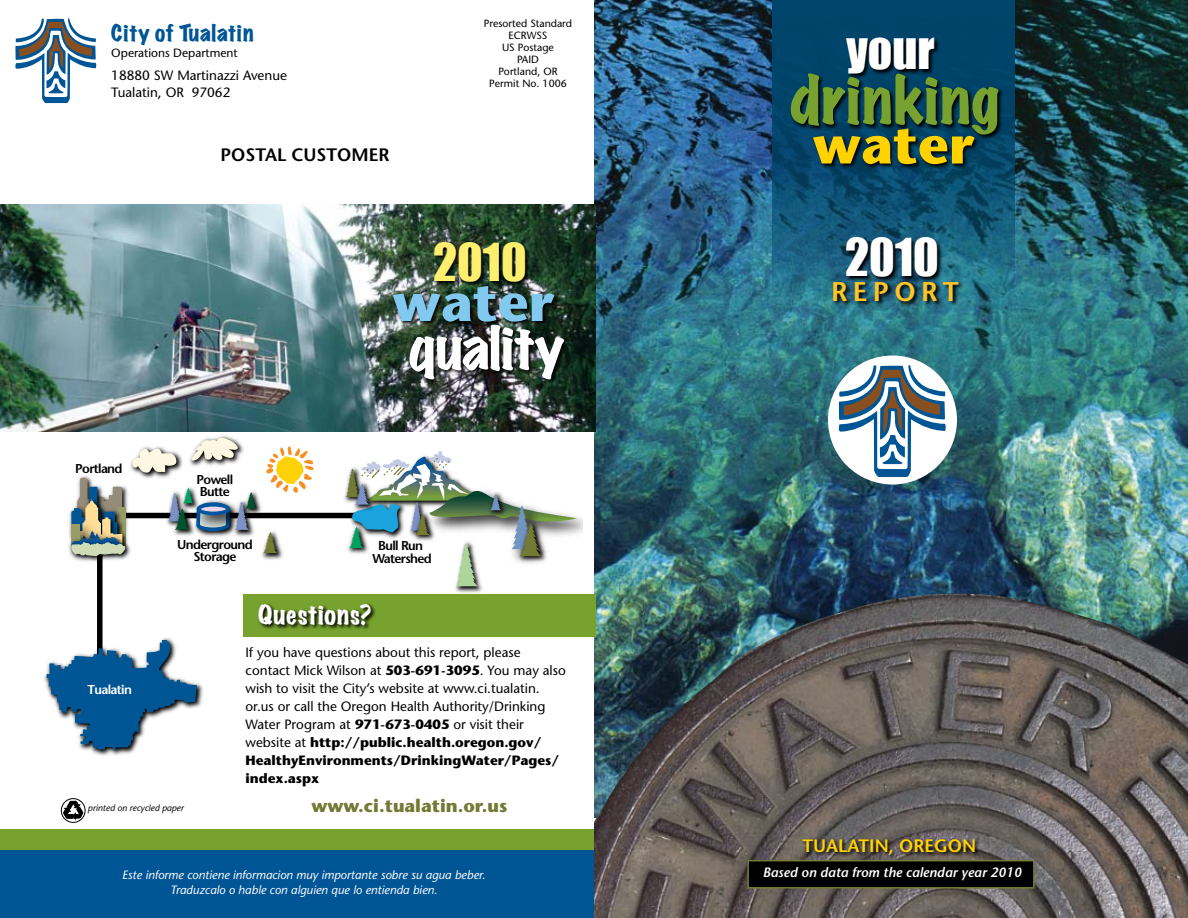
<style>
.page{position:relative;width:1188px;height:918px;background:#fff}
.page>*{position:absolute;margin:0;border:0;box-sizing:border-box;transform-origin:0 0}
.t1{font:expanded 60px "Marker Felt";letter-spacing:.015em;color:#78a22f}
.t2{font:expanded 54px "Marker Felt";letter-spacing:-.01em;color:#fff}
.t3{font:700 54px "Stone Sans";color:#ffd200}
.t4{font:700 54px "Stone Sans";color:#82c9ef}
.t5{font:48px "Impact";color:#fff}
.t6{font:48px "Impact";color:#ffef6f}
.t7{font:600 27px "Stone Sans";letter-spacing:.2em;color:#ffc425}
.t8{font:expanded 24px "Marker Felt";letter-spacing:.03em;color:#fff}
.t9{font:expanded 21px "Marker Felt";letter-spacing:.03em;color:#005595}
.t10{font:700 18px "Stone Sans";color:#737a35}
.t11{font:600 18px "Stone Sans";color:#ffd200}
.t12{font:600 18px "Stone Sans";color:#000}
.t13{font:13.5px/18px "Stone Sans";color:#000}
.t14{font:italic 600 13.5px "Stone Sans";color:#fff}
.t15{font:600 12.9px/12.9px "Stone Sans";letter-spacing:-.05em;color:#000;text-align:center}
.t16{font:600 12.9px "Stone Sans";letter-spacing:-.05em;color:#fff}
.t17{font:italic 12px/15px "Stone Sans";color:#fff;text-align:center}
.t18{font:12px "Stone Sans";color:#000}
.t19{font:10.5px/12px "Stone Sans";color:#000;text-align:center}
.t20{font:italic 9px "Stone Sans";color:#000}
.s1{font-weight:700}
</style>
<div class="page">
<img style="left:594px;top:0;width:594px;height:594px">
<img style="left:594px;top:594px;width:594px;height:324px">
<div style="left:748px;top:861px;width:286px;height:27px;background:#000"></div>
<div style="left:747px;top:860px;width:288px;height:29px;border:2px solid #737a35"></div>
<div style="left:111px;top:513px;width:254px;height:5px;background:#000"></div>
<img style="left:81px;top:475px;width:47px;height:19px">
<img style="left:344px;top:491px;width:2px;height:10px">
<img style="left:205px;top:536px;width:20px;height:1px">
<img style="left:198px;top:533px;width:32px;height:3px">
<img style="left:230px;top:518px;width:28px;height:19px">
<img style="left:261px;top:531px;width:22px;height:29px">
<svg style="left:263px;top:532px;width:14px;height:21px"></svg>
<img style="left:164px;top:512px;width:4px;height:13px">
<img style="left:174px;top:533px;width:20px;height:3px">
<img style="left:256px;top:492px;width:9px;height:21px">
<svg style="left:168px;top:488px;width:88px;height:45px"></svg>
<div style="left:97px;top:552px;width:6px;height:108px;background:#000"></div>
<img style="left:44px;top:635px;width:159px;height:121px">
<svg style="left:46px;top:640px;width:151px;height:110px"></svg>
<img style="left:125px;top:494px;width:6px;height:41px">
<svg style="left:266px;top:446px;width:48px;height:47px"></svg>
<img style="left:130px;top:446px;width:53px;height:33px">
<svg style="left:132px;top:449px;width:44px;height:24px"></svg>
<img style="left:189px;top:435px;width:55px;height:32px">
<svg style="left:191px;top:436px;width:47px;height:26px"></svg>
<img style="left:69px;top:517px;width:2px;height:18px">
<img style="left:68px;top:537px;width:63px;height:28px">
<svg style="left:71px;top:477px;width:54px;height:79px;background:#97a193"></svg>
<img style="left:455px;top:586px;width:28px;height:7px">
<svg style="left:346px;top:451px;width:231px;height:135px"></svg>
<svg style="left:772px;top:0;width:244px;height:302px;background:#0c5172"></svg>
<svg style="left:845px;top:237px;width:98px;height:43px;background:#0b2836"></svg>
<svg style="left:845px;top:37px;width:95px;height:35px;background:#001a29"></svg>
<div style="left:0;top:829px;width:594px;height:29px;background:#78a22f"></div>
<div style="left:0;top:850px;width:594px;height:68px;background:#005595"></div>
<svg style="left:15px;top:18px;width:82px;height:85px"></svg>
<div style="left:243px;top:594px;width:352px;height:42px;background:#78a22f"></div>
<svg style="left:258px;top:603px;width:118px;height:27px"></svg>
<svg style="left:801px;top:838px;width:179px;height:23px;background:#514c48"></svg>
<svg style="left:812px;top:140px;width:168px;height:30px;background:#022132"></svg>
<svg style="left:832px;top:280px;width:132px;height:27px;background:#1d5365"></svg>
<img style="left:0;top:204px;width:596px;height:228px">
<svg style="left:408px;top:323px;width:161px;height:62px;background:#272e2b"></svg>
<svg style="left:433px;top:242px;width:98px;height:43px;background:#152117"></svg>
<img style="left:392px;top:285px;width:167px;height:42px">
<svg style="left:790px;top:72px;width:214px;height:68px;background:#00273d"></svg>
<div style="left:828px;top:356px;width:129px;height:128px;background:#fff;border-radius:50%"></div>
<svg style="left:838px;top:365px;width:108px;height:112px"></svg>
<div style="left:61px;top:798px;width:24px;height:25px;border:1px solid #000;border-radius:50%"></div>
<svg style="left:63px;top:800px;width:20px;height:21px"></svg>
<h3 class="t9" style="left:111px;top:18px;width:144px">City of Tualatin</h3>
<p class="t18" style="left:111px;top:46px;width:128px">Operations Department</p>
<p class="t13" style="left:111px;top:68px;width:177px;line-height:16.2px">18880 SW Martinazzi Avenue<br>Tualatin, OR 97062</p>
<h3 class="t12" style="left:220px;top:143px;width:171px">POSTAL CUSTOMER</h3>
<p class="t19" style="left:484px;top:18px;width:90px">Presorted Standard<br>ECRWSS<br>US Postage<br>PAID<br>Portland, OR<br>Permit No. 1006</p>
<h3 class="t6" style="left:433px;top:225px;width:95px">2010</h3>
<h2 class="t4" style="left:393px;top:270px;width:162px">water</h2>
<p class="t15" style="left:75px;top:462px;width:49px">Portland</p>
<p class="t16" style="left:88px;top:682px;width:46px">Tualatin</p>
<p class="t15" style="left:197px;top:473px;width:38px;text-align:left">Powell<br>Butte</p>
<p class="t15" style="left:177px;top:538px;width:77px">Underground<br>Storage</p>
<h2 class="t2" style="left:409px;top:308px;width:157px">quality</h2>
<p class="t15" style="left:372px;top:539px;width:61px">Bull Run<br>Watershed</p>
<h3 class="t8" style="left:258px;top:597px;width:115px">Questions?</h3>
<p class="t13" style="left:246px;top:643px;width:322px">If you have questions about this report, please contact Mick Wilson at <span class="s1">503-691-3095</span>. You may also wish to visit the City’s website at www.ci.tualatin. or.us or call the Oregon Health Authority/Drinking Water Program at <span class="s1">971-673-0405</span> or visit their website at <span class="s1">http://public.health.oregon.gov/ HealthyEnvironments/DrinkingWater/Pages/ index.aspx</span></p>
<p class="t20" style="left:88px;top:802px;width:98px">printed on recycled paper</p>
<h3 class="t10" style="left:312px;top:794px;width:197px">www.ci.tualatin.or.us</h3>
<h3 class="t5" style="left:846px;top:13px;width:90px">YOUR</h3>
<h1 class="t1" style="left:789px;top:56px;width:211px">drinking</h1>
<h2 class="t3" style="left:813px;top:112px;width:162px">water</h2>
<h3 class="t5" style="left:845px;top:220px;width:95px">2010</h3>
<h3 class="t7" style="left:831px;top:275px;width:129px">REPORT</h3>
<h3 class="t11" style="left:802px;top:835px;width:175px">TUALATIN, OREGON</h3>
<p class="t17" style="left:122px;top:867px;width:365px">Este informe contiene informacion muy importante sobre su agua beber.<br>Traduzcalo o hable con alguien que lo entienda bien.</p>
<p class="t14" style="left:763px;top:864px;width:260px">Based on data from the calendar year 2010</p>
</div>
